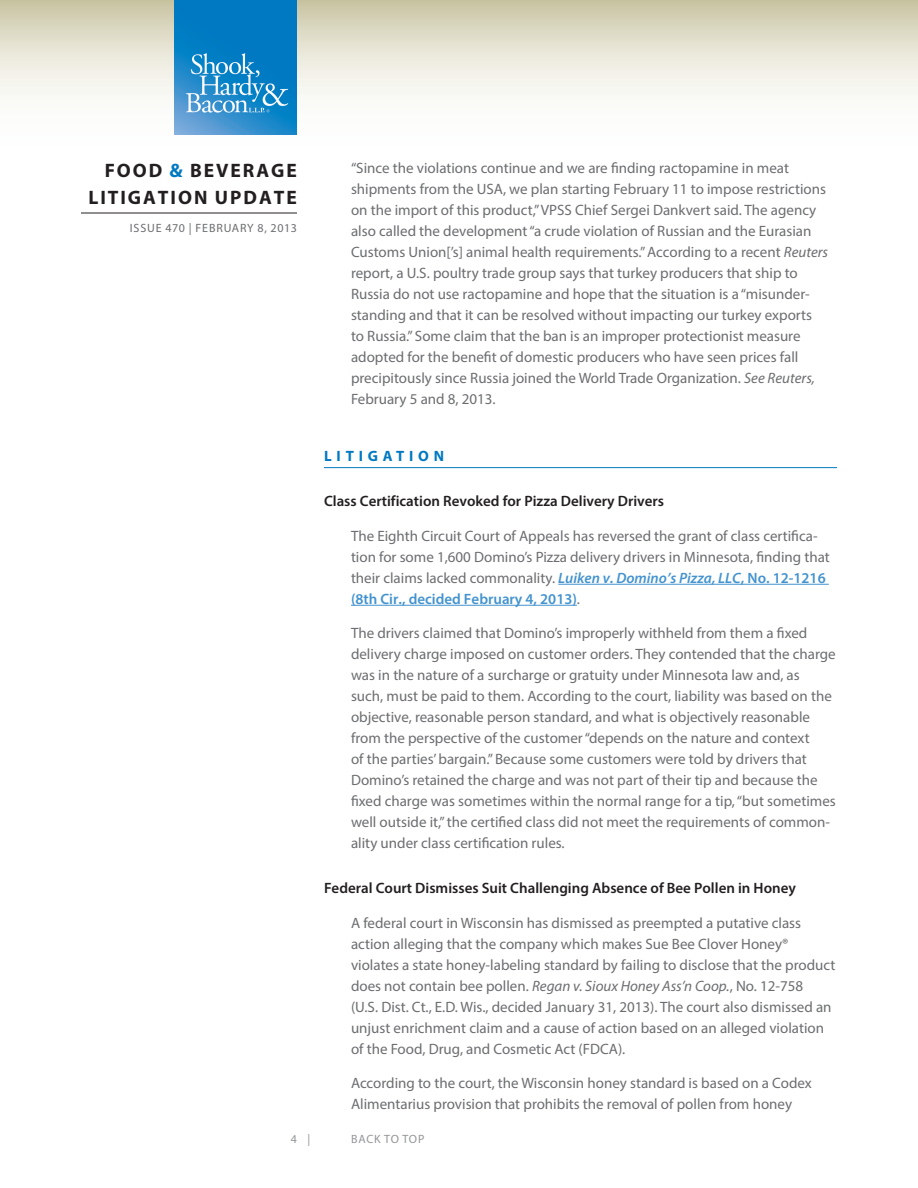
<style>
.page{position:relative;width:918px;height:1188px;background:#fff}
.page>*{position:absolute;margin:0;border:0;box-sizing:border-box;transform-origin:0 0}
.t1{font:700 19.5px/27px "Myriad Pro";letter-spacing:.1em;color:#231f20;text-align:right}
.Body{font:15px/21px "Myriad Pro";color:#6c6d70}
.Subhead{font:600 15px "Myriad Pro";color:#231f20}
.Head{font:700 15px "Myriad Pro";letter-spacing:.32em;color:#0079c2}
.t2{font:12px "Myriad Pro";letter-spacing:.07em;color:#6c6d70}
.t3{font:12px "Myriad Pro";letter-spacing:.06em;color:#939598}
.s1{color:#0079c2}
.s2{font-style:italic}
.s3{font-weight:600;font-style:italic;color:#4393cf}
.s4{font-weight:600;color:#4393cf}
</style>
<div class="page">
<svg style="left:0;top:0;width:918px;height:135px"></svg>
<hr style="left:81px;top:213px;width:216px;height:1px;background:#231f20">
<img style="left:175px;top:0;width:122px;height:135px">
<hr style="left:324px;top:467px;width:513px;height:1px;background:#0079c2">
<hr style="left:558px;top:584px;width:271px;height:1px;background:#4393cf">
<hr style="left:351px;top:605px;width:226px;height:1px;background:#4393cf">
<h1 class="t1" style="left:88px;top:156px;width:210px">FOOD <span class="s1">&amp;</span> BEVERAGE<br>LITIGATION UPDATE</h1>
<p class="t2" style="left:130px;top:221px;width:169px">ISSUE 470 | FEBRUARY 8, 2013</p>
<p class="Body" style="left:351px;top:157px;width:479px">“Since the violations continue and we are finding ractopamine in meat shipments from the USA, we plan starting February 11 to impose restrictions on the import of this product,” VPSS Chief Sergei Dankvert said. The agency also called the development “a crude violation of Russian and the Eurasian Customs Union[’s] animal health requirements.” According to a recent <span class="s2">Reuters </span>report, a U.S. poultry trade group says that turkey producers that ship to Russia do not use ractopamine and hope that the situation is a “misunder&shy;standing and that it can be resolved without impacting our turkey exports to Russia.” Some claim that the ban is an improper protectionist measure adopted for the benefit of domestic producers who have seen prices fall precipitously since Russia joined the World Trade Organization. <span class="s2">See Reuters, </span>February 5 and 8, 2013.</p>
<p class="Head" style="left:324px;top:446px;width:122px">LITIGATION</p>
<p class="Subhead" style="left:324px;top:492px;width:342px">Class Certification Revoked for Pizza Delivery Drivers</p>
<p class="Body" style="left:351px;top:525px;width:480px">The Eighth Circuit Court of Appeals has reversed the grant of class certifica&shy;tion for some 1,600 Domino’s Pizza delivery drivers in Minnesota, finding that their claims lacked commonality. <span class="s3">Luiken v. Domino’s Pizza, LLC</span><span class="s4">, No. 12-1216 (8th Cir., decided February 4, 2013)</span>.</p>
<p class="Body" style="left:351px;top:622px;width:486px">The drivers claimed that Domino’s improperly withheld from them a fixed delivery charge imposed on customer orders. They contended that the charge was in the nature of a surcharge or gratuity under Minnesota law and, as such, must be paid to them. According to the court, liability was based on the objective, reasonable person standard, and what is objectively reasonable from the perspective of the customer “depends on the nature and context<br>of the parties’ bargain.” Because some customers were told by drivers that Domino’s retained the charge and was not part of their tip and because the fixed charge was sometimes within the normal range for a tip, “but sometimes well outside it,” the certified class did not meet the requirements of common&shy;ality under class certification rules.</p>
<p class="Subhead" style="left:324px;top:879px;width:473px">Federal Court Dismisses Suit Challenging Absence of Bee Pollen in Honey</p>
<p class="Body" style="left:351px;top:912px;width:486px">A federal court in Wisconsin has dismissed as preempted a putative class action alleging that the company which makes Sue Bee Clover Honey® violates a state honey-labeling standard by failing to disclose that the product does not contain bee pollen. <span class="s2">Regan v. Sioux Honey Ass’n Coop.</span>, No. 12-758<br>(U.S. Dist. Ct., E.D. Wis., decided January 31, 2013). The court also dismissed an unjust enrichment claim and a cause of action based on an alleged violation of the Food, Drug, and Cosmetic Act (FDCA).</p>
<p class="Body" style="left:351px;top:1072px;width:462px">According to the court, the Wisconsin honey standard is based on a Codex<br>Alimentarius provision that prohibits the removal of pollen from honey</p>
<p class="t3" style="left:291px;top:1132px;width:21px">4 |</p>
<p class="t3" style="left:351px;top:1132px;width:75px">BACK TO TOP</p>
</div>
